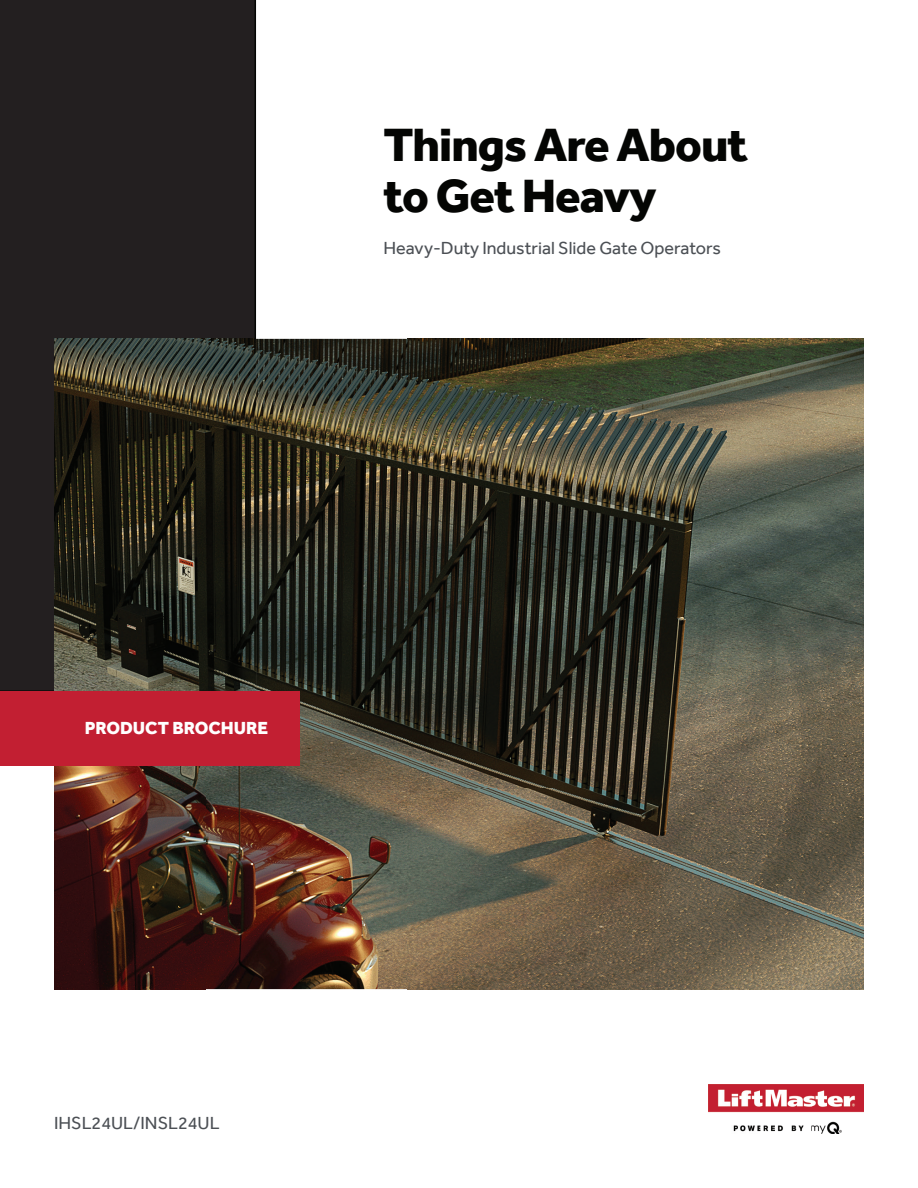
<style>
.page{position:relative;width:918px;height:1188px;background:#fff}
.page>*{position:absolute;margin:0;border:0;box-sizing:border-box;transform-origin:0 0}
.t1{font:800 48px/51px "Effra";letter-spacing:-.02em;color:#040503}
.t2{font:18px "Effra";color:#4c5055}
.t3{font:800 18px "Effra";color:#fff}
</style>
<div class="page">
<div style="left:0;top:0;width:256px;height:691px;background:#231f20"></div>
<img style="left:206px;top:339px;width:658px;height:650px">
<img style="left:54px;top:765px;width:152px;height:224px">
<img style="left:54px;top:339px;width:202px;height:352px">
<div style="left:0;top:691px;width:299px;height:74px;background:#c21f32"></div>
<img style="left:709px;top:1084px;width:155px;height:50px">
<h1 class="t1" style="left:383px;top:118px;width:367px">Things Are About to Get Heavy</h1>
<p class="t2" style="left:383px;top:237px;width:339px">Heavy-Duty Industrial Slide Gate Operators</p>
<p class="t3" style="left:85px;top:718px;width:185px">PRODUCT BROCHURE</p>
<p class="t2" style="left:54px;top:1112px;width:167px">IHSL24UL/INSL24UL</p>
</div>
